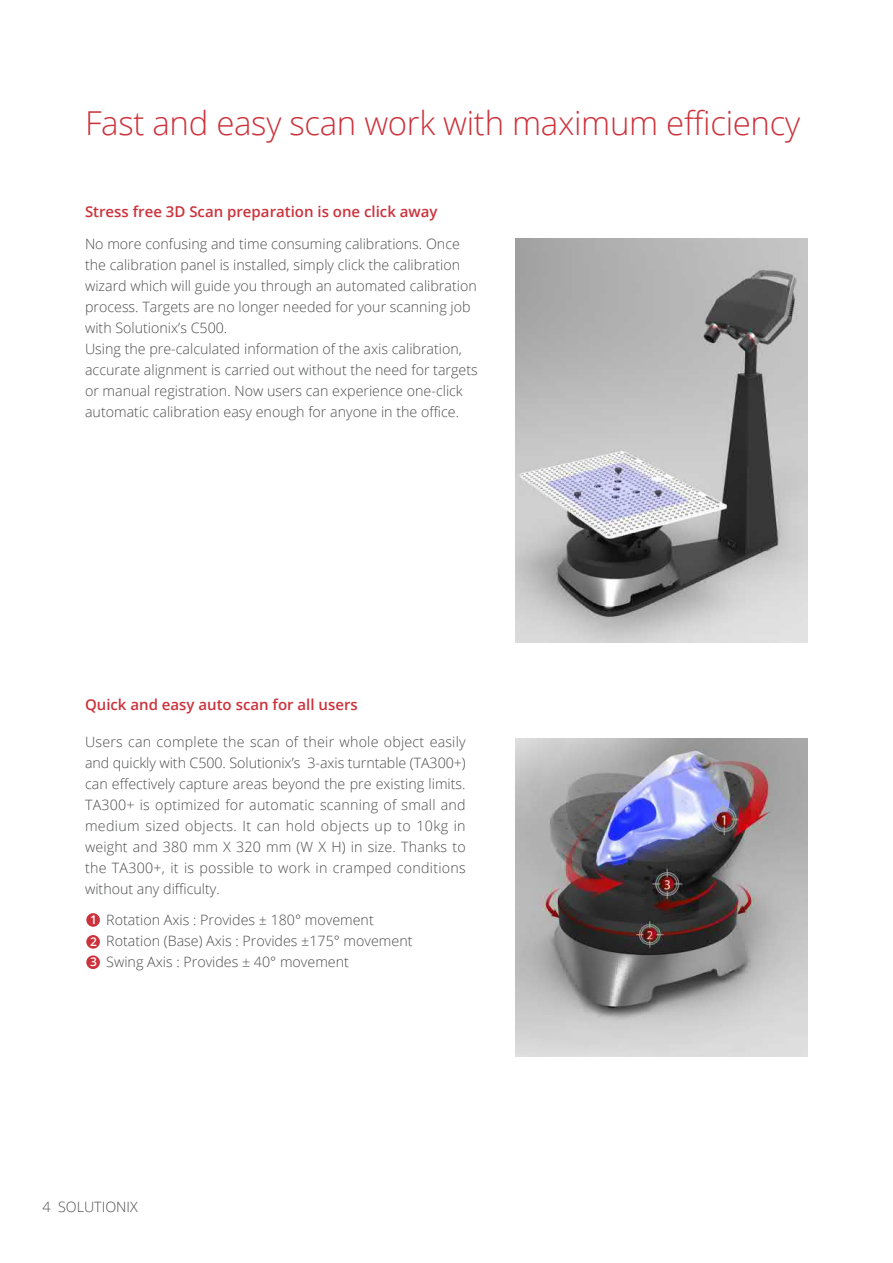
<style>
.page{position:relative;width:893px;height:1263px;background:#fff}
.page>*{position:absolute;margin:0;border:0;box-sizing:border-box;transform-origin:0 0}
.t1{font:300 33px "Open Sans";letter-spacing:-.01em;color:#cc323b}
.t2{font:600 15px "Open Sans";color:#cc323b}
.t3{font:300 14.25px/21px "Open Sans";color:#4b4c4d}
.t4{font:600 12px "Open Sans";color:#fff}
</style>
<div class="page">
<img style="left:516px;top:238px;width:292px;height:405px">
<img style="left:516px;top:738px;width:292px;height:318px">
<div style="left:86px;top:913px;width:14px;height:14px;background:#cc323b;border-radius:50%"></div>
<div style="left:86px;top:935px;width:14px;height:14px;background:#cc323b;border-radius:50%"></div>
<div style="left:86px;top:955px;width:14px;height:14px;background:#cc323b;border-radius:50%"></div>
<p class="t1" style="left:85px;top:100px;width:717px">Fast and easy scan work with maximum efficiency</p>
<p class="t2" style="left:85px;top:201px;width:354px">Stress free 3D Scan preparation is one click away</p>
<p class="t3" style="left:85px;top:233px;width:393px">No more confusing and time consuming calibrations. Once the calibration panel is installed, simply click the calibration wizard which will guide you through an automated calibration process. Targets are no longer needed for your scanning job with Solutionix’s C500.</p>
<p class="t3" style="left:85px;top:338px;width:394px">Using the pre-calculated information of the axis calibration, accurate alignment is carried out without the need for targets or manual registration. Now users can experience one-click automatic calibration easy enough for anyone in the office.</p>
<p class="t2" style="left:85px;top:694px;width:274px">Quick and easy auto scan for all users</p>
<p class="t3" style="left:85px;top:730px;width:382px;text-align:justify">Users can complete the scan of their whole object easily and quickly with C500. Solutionix’s 3-axis turntable (TA300+) can effectively capture areas beyond the pre existing limits.<br>TA300+ is optimized for automatic scanning of small and medium sized objects. It can hold objects up to 10kg in weight and 380 mm X 320 mm (W X H) in size. Thanks to the TA300+, it is possible to work in cramped conditions without any difficulty.</p>
<p class="t4" style="left:90px;top:911px;width:8px">1</p>
<p class="t4" style="left:90px;top:933px;width:8px">2</p>
<p class="t4" style="left:90px;top:954px;width:8px">3</p>
<p class="t3" style="left:106px;top:909px;width:308px">Rotation Axis : Provides ± 180° movement<br>Rotation (Base) Axis : Provides ±175° movement<br>Swing Axis : Provides ± 40° movement</p>
<p class="t3" style="left:43px;top:1196px;width:97px">4 SOLUTIONIX</p>
</div>
